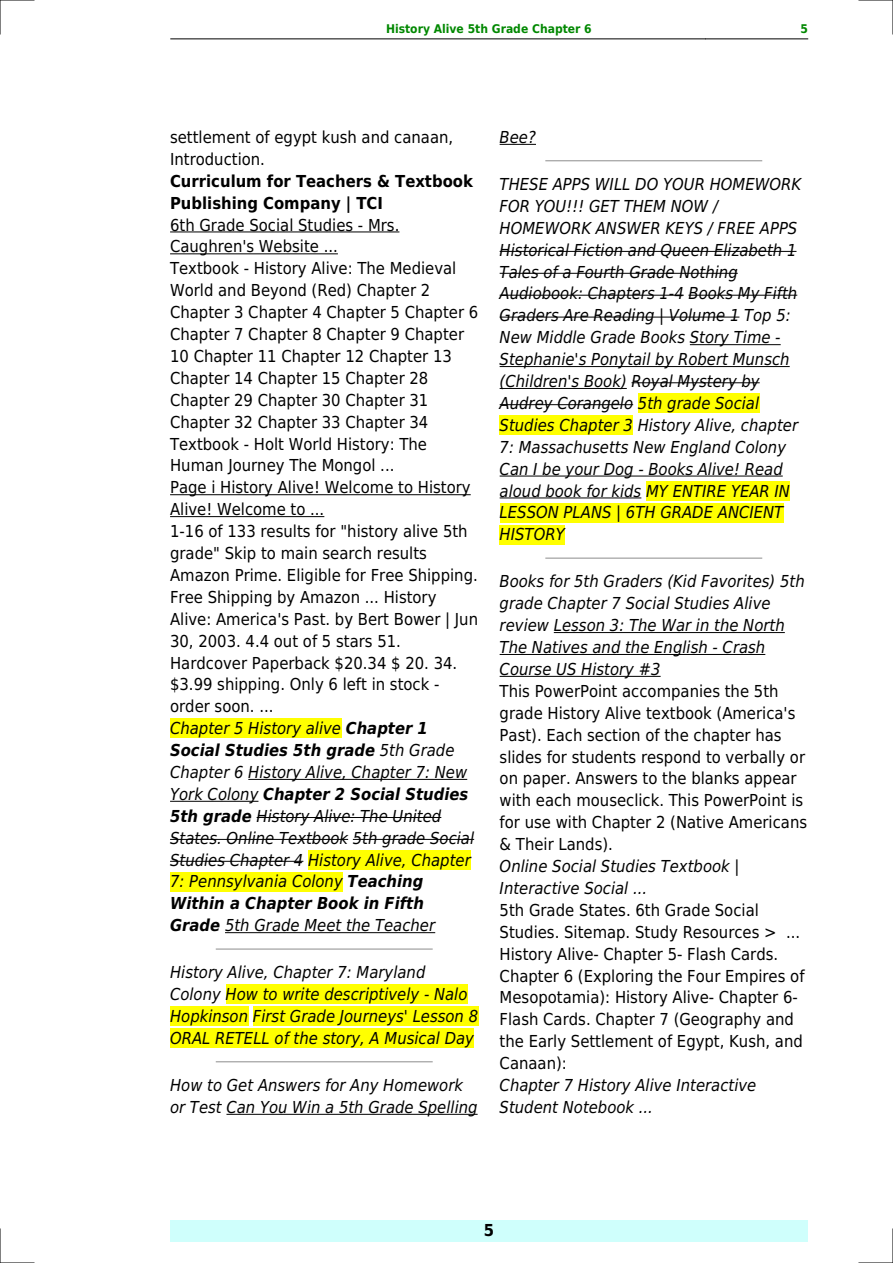
<style>
.page{position:relative;width:893px;height:1263px;background:#fff}
.page>*{position:absolute;margin:0;border:0;box-sizing:border-box;transform-origin:0 0}
.t1{font:16.5px/21.9px "DejaVu Sans Condensed";color:#000}
.t2{font:italic 16.5px/21.9px "DejaVu Sans Condensed";color:#000}
.t3{font:700 16.5px/21.9px "DejaVu Sans Condensed";color:#000}
.t4{font:700 12px "DejaVu Sans Condensed";color:#080}
.s1{font-style:italic}
.s2{font-weight:700;font-style:italic}
</style>
<div class="page">
<hr style="left:170px;top:39px;width:102px;height:1px;background:#000">
<hr style="left:272px;top:39px;width:433px;height:1px;background:#000">
<hr style="left:706px;top:39px;width:102px;height:1px;background:#000">
<div style="left:170px;top:1220px;width:638px;height:22px;background:#cffffc"></div>
<hr style="left:170px;top:232px;width:229px;height:1px;background:#000">
<hr style="left:170px;top:253px;width:168px;height:1px;background:#000">
<hr style="left:170px;top:494px;width:301px;height:1px;background:#000">
<hr style="left:170px;top:516px;width:154px;height:1px;background:#000">
<div style="left:170px;top:719px;width:171px;height:19px;background:#ff0"></div>
<hr style="left:248px;top:779px;width:219px;height:1px;background:#000">
<hr style="left:170px;top:801px;width:88px;height:1px;background:#000">
<hr style="left:257px;top:817px;width:184px;height:1px;background:#000">
<hr style="left:170px;top:839px;width:178px;height:1px;background:#000">
<hr style="left:353px;top:839px;width:121px;height:1px;background:#000">
<hr style="left:170px;top:861px;width:133px;height:1px;background:#000">
<div style="left:308px;top:850px;width:163px;height:19px;background:#ff0"></div>
<div style="left:170px;top:872px;width:173px;height:19px;background:#ff0"></div>
<hr style="left:225px;top:932px;width:210px;height:1px;background:#000">
<hr style="left:216px;top:948px;width:216px;height:2px;background:#999">
<div style="left:226px;top:985px;width:241px;height:19px;background:#ff0"></div>
<div style="left:170px;top:1007px;width:78px;height:19px;background:#ff0"></div>
<div style="left:253px;top:1007px;width:225px;height:19px;background:#ff0"></div>
<div style="left:170px;top:1029px;width:304px;height:19px;background:#ff0"></div>
<hr style="left:216px;top:1061px;width:216px;height:1px;background:#999">
<hr style="left:226px;top:1114px;width:252px;height:1px;background:#000">
<hr style="left:500px;top:144px;width:36px;height:1px;background:#000">
<hr style="left:546px;top:160px;width:216px;height:1px;background:#999">
<hr style="left:500px;top:251px;width:296px;height:1px;background:#000">
<hr style="left:500px;top:273px;width:238px;height:1px;background:#000">
<hr style="left:500px;top:295px;width:184px;height:1px;background:#000">
<hr style="left:688px;top:295px;width:109px;height:1px;background:#000">
<hr style="left:500px;top:317px;width:239px;height:1px;background:#000">
<hr style="left:690px;top:344px;width:91px;height:1px;background:#000">
<hr style="left:500px;top:366px;width:290px;height:1px;background:#000">
<hr style="left:500px;top:388px;width:127px;height:1px;background:#000">
<hr style="left:631px;top:382px;width:129px;height:1px;background:#000">
<hr style="left:500px;top:404px;width:133px;height:1px;background:#000">
<div style="left:638px;top:394px;width:121px;height:19px;background:#ff0"></div>
<div style="left:500px;top:415px;width:133px;height:20px;background:#ff0"></div>
<hr style="left:500px;top:476px;width:283px;height:1px;background:#000">
<hr style="left:500px;top:498px;width:141px;height:1px;background:#000">
<div style="left:646px;top:481px;width:144px;height:19px;background:#ff0"></div>
<div style="left:500px;top:503px;width:283px;height:19px;background:#ff0"></div>
<div style="left:500px;top:525px;width:65px;height:19px;background:#ff0"></div>
<hr style="left:546px;top:558px;width:216px;height:1px;background:#999">
<hr style="left:554px;top:632px;width:231px;height:1px;background:#000">
<hr style="left:500px;top:654px;width:265px;height:1px;background:#000">
<hr style="left:500px;top:676px;width:161px;height:1px;background:#000">
<hr style="left:0;top:0;width:34px;height:1px;background:#000">
<hr style="left:859px;top:0;width:34px;height:1px;background:#000">
<hr style="left:0;top:1262px;width:34px;height:1px;background:#000">
<hr style="left:859px;top:1262px;width:34px;height:1px;background:#000">
<hr style="left:0;top:0;width:1px;height:34px;background:#000">
<hr style="left:0;top:1229px;width:1px;height:34px;background:#000">
<hr style="left:892px;top:0;width:1px;height:34px;background:#000">
<hr style="left:892px;top:1229px;width:1px;height:34px;background:#000">
<p class="t4" style="left:386px;top:21px;width:207px">History Alive 5th Grade Chapter 6</p>
<p class="t4" style="left:800px;top:21px;width:9px">5</p>
<p class="t1" style="left:170px;top:126px;width:285px">settlement of egypt kush and canaan,<br>Introduction.</p>
<p class="t3" style="left:170px;top:170px;width:304px">Curriculum for Teachers &amp; Textbook<br>Publishing Company | TCI</p>
<p class="t1" style="left:170px;top:214px;width:310px">6th Grade Social Studies - Mrs.<br>Caughren's Website ...<br>Textbook - History Alive: The Medieval World and Beyond (Red) Chapter 2<br>Chapter 3 Chapter 4 Chapter 5 Chapter 6<br>Chapter 7 Chapter 8 Chapter 9 Chapter 10 Chapter 11 Chapter 12 Chapter 13<br>Chapter 14 Chapter 15 Chapter 28<br>Chapter 29 Chapter 30 Chapter 31<br>Chapter 32 Chapter 33 Chapter 34<br>Textbook - Holt World History: The Human Journey The Mongol ...<br>Page i History Alive! Welcome to History Alive! Welcome to ...<br>1-16 of 133 results for "history alive 5th grade" Skip to main search results Amazon Prime. Eligible for Free Shipping.<br>Free Shipping by Amazon ... History Alive: America's Past. by Bert Bower | Jun 30, 2003. 4.4 out of 5 stars 51.<br>Hardcover Paperback $20.34 $ 20. 34. $3.99 shipping. Only 6 left in stock - order soon. ...<br><span class="s1">Chapter 5 History alive</span> <span class="s2">Chapter 1<br>Social Studies 5th grade</span> <span class="s1">5th Grade Chapter 6 History Alive, Chapter 7: New York Colony</span> <span class="s2">Chapter 2 Social Studies 5th grade</span> <span class="s1">History Alive: The United States. Online Textbook 5th grade Social Studies Chapter 4 History Alive, Chapter 7: Pennsylvania Colony</span> <span class="s2">Teaching Within a Chapter Book in Fifth<br>Grade</span> <span class="s1">5th Grade Meet the Teacher</span></p>
<p class="t2" style="left:170px;top:962px;width:310px">History Alive, Chapter 7: Maryland Colony How to write descriptively - Nalo Hopkinson First Grade Journeys' Lesson 8<br>ORAL RETELL of the story, A Musical Day</p>
<p class="t2" style="left:170px;top:1074px;width:309px">How to Get Answers for Any Homework or Test Can You Win a 5th Grade Spelling</p>
<p class="t2" style="left:500px;top:126px;width:38px">Bee?</p>
<p class="t2" style="left:500px;top:173px;width:303px">THESE APPS WILL DO YOUR HOMEWORK FOR YOU!!! GET THEM NOW / HOMEWORK ANSWER KEYS / FREE APPS Historical Fiction and Queen Elizabeth 1<br>Tales of a Fourth Grade Nothing Audiobook: Chapters 1-4 Books My Fifth Graders Are Reading | Volume 1 Top 5:<br>New Middle Grade Books Story Time - Stephanie's Ponytail by Robert Munsch (Children's Book) Royal Mystery by Audrey Corangelo 5th grade Social Studies Chapter 3 History Alive, chapter 7: Massachusetts New England Colony Can I be your Dog - Books Alive! Read aloud book for kids MY ENTIRE YEAR IN LESSON PLANS | 6TH GRADE ANCIENT HISTORY</p>
<p class="t2" style="left:500px;top:571px;width:307px">Books for 5th Graders (Kid Favorites) 5th grade Chapter 7 Social Studies Alive review Lesson 3: The War in the North The Natives and the English - Crash Course US History #3</p>
<p class="t1" style="left:500px;top:680px;width:309px">This PowerPoint accompanies the 5th grade History Alive textbook (America's Past). Each section of the chapter has slides for students respond to verbally or on paper. Answers to the blanks appear with each mouseclick. This PowerPoint is for use with Chapter 2 (Native Americans &amp; Their Lands).</p>
<p class="t2" style="left:500px;top:855px;width:241px">Online Social Studies Textbook |<br>Interactive Social ...</p>
<p class="t1" style="left:500px;top:899px;width:306px">5th Grade States. 6th Grade Social Studies. Sitemap. Study Resources &gt; ...<br>History Alive- Chapter 5- Flash Cards.<br>Chapter 6 (Exploring the Four Empires of Mesopotamia): History Alive- Chapter 6- Flash Cards. Chapter 7 (Geography and the Early Settlement of Egypt, Kush, and Canaan):</p>
<p class="t2" style="left:500px;top:1074px;width:258px">Chapter 7 History Alive Interactive<br>Student Notebook ...</p>
<p class="t3" style="left:484px;top:1220px;width:12px">5</p>
</div>
